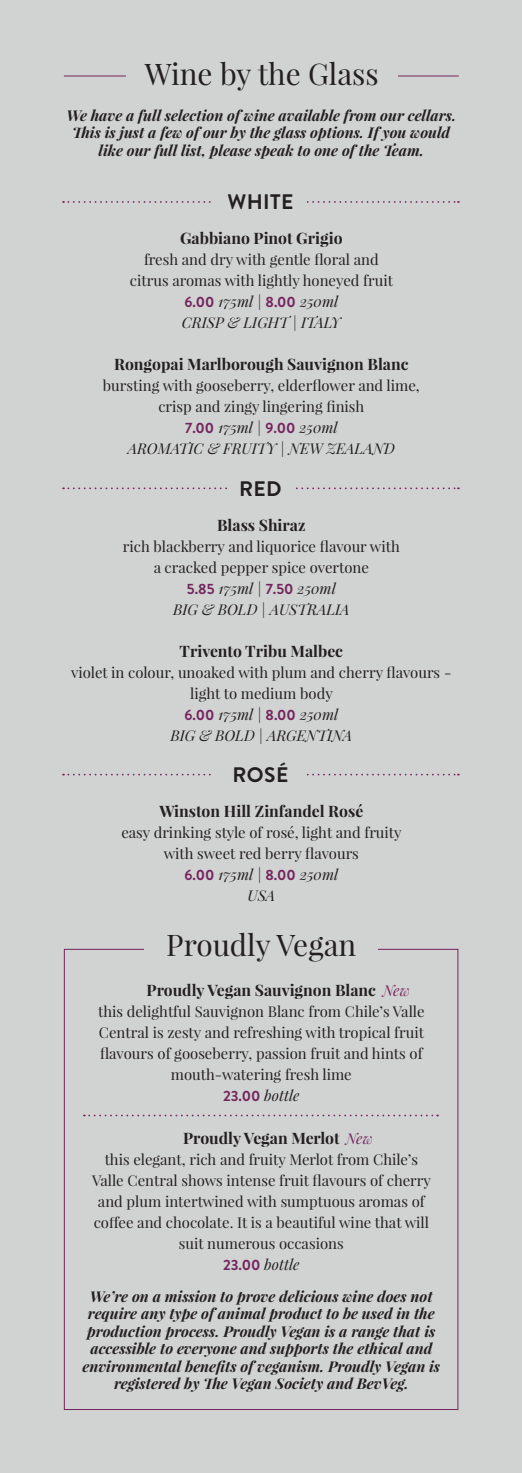
<style>
.page{position:relative;width:522px;height:1473px;background:#fff}
.page>*{position:absolute;margin:0;border:0;box-sizing:border-box;transform-origin:0 0}
.t1{font:29.75px "Playfair Display";color:#231f20}
.t2{font:700 21px "Brandon Grotesque";letter-spacing:.02em;color:#231f20}
.t3{font:700 15.75px "Playfair Display";color:#231f20}
.t4{font:14.88px/21px "Playfair Display";color:#231f20;text-align:center}
.t5{font:italic 700 14.88px/17.5px "Playfair Display";color:#231f20;text-align:center}
.s1{font-family:"Brandon Grotesque";font-weight:700;color:#74255e}
.s2{font-style:italic}
.s3{font-weight:400;font-style:italic;font-size:14.88px;color:#74255e}
</style>
<div class="page">
<div style="left:0;top:0;width:522px;height:1472px;background:#d1d2d2"></div>
<hr style="left:64px;top:76px;width:395px;height:1px;background:#74255e">
<div style="left:126px;top:53px;width:272px;height:32px;background:#d1d2d2"></div>
<svg style="left:63px;top:201px;width:396px;height:2px"></svg>
<svg style="left:63px;top:487px;width:396px;height:2px"></svg>
<svg style="left:63px;top:773px;width:396px;height:2px"></svg>
<svg style="left:84px;top:1114px;width:354px;height:2px"></svg>
<div style="left:214px;top:195px;width:93px;height:14px;background:#d1d2d2"></div>
<div style="left:228px;top:481px;width:65px;height:15px;background:#d1d2d2"></div>
<div style="left:214px;top:767px;width:93px;height:15px;background:#d1d2d2"></div>
<h1 class="t1" style="left:145px;top:55px;width:235px">Wine by the Glass</h1>
<p class="t5" style="left:66px;top:106px;width:391px">We have a full selection of wine available from our cellars.<br>This is just a few of our by the glass options. If you would like our full list, please speak to one of the Team.</p>
<h2 class="t2" style="left:227px;top:187px;width:68px">WHITE</h2>
<p class="t3" style="left:180px;top:228px;width:164px">Gabbiano Pinot Grigio</p>
<p class="t4" style="left:130px;top:249px;width:265px">fresh and dry with gentle floral and citrus aromas with lightly honeyed fruit<br><span class="s1">6.00</span> <span class="s2">175ml |</span> <span class="s1">8.00</span> <span class="s2">250ml<br>CRISP &amp; LIGHT | ITALY</span></p>
<p class="t3" style="left:114px;top:354px;width:296px">Rongopai Marlborough Sauvignon Blanc</p>
<p class="t4" style="left:103px;top:375px;width:318px">bursting with gooseberry, elderflower and lime, crisp and zingy lingering finish<br><span class="s1">7.00</span> <span class="s2">175ml |</span> <span class="s1">9.00</span> <span class="s2">250ml<br>AROMATIC &amp; FRUITY | NEW ZEALAND</span></p>
<h2 class="t2" style="left:239px;top:474px;width:44px">RED</h2>
<p class="t3" style="left:217px;top:515px;width:90px">Blass Shiraz</p>
<p class="t4" style="left:123px;top:535px;width:278px">rich blackberry and liquorice flavour with a cracked pepper spice overtone<br><span class="s1">5.85</span> <span class="s2">175ml |</span> <span class="s1">7.50</span> <span class="s2">250ml<br>BIG &amp; BOLD | AUSTRALIA</span></p>
<p class="t3" style="left:180px;top:641px;width:165px">Trivento Tribu Malbec</p>
<p class="t4" style="left:71px;top:661px;width:382px">violet in colour, unoaked with plum and cherry flavours - light to medium body<br><span class="s1">6.00</span> <span class="s2">175ml |</span> <span class="s1">8.00</span> <span class="s2">250ml<br>BIG &amp; BOLD | ARGENTINA</span></p>
<h2 class="t2" style="left:233px;top:760px;width:57px">ROSÉ</h2>
<p class="t3" style="left:159px;top:801px;width:205px">Winston Hill Zinfandel Rosé</p>
<p class="t4" style="left:121px;top:821px;width:282px">easy drinking style of rosé, light and fruity with sweet red berry flavours<br><span class="s1">6.00</span> <span class="s2">175ml |</span> <span class="s1">8.00</span> <span class="s2">250ml<br>USA</span></p>
<h1 class="t1" style="left:166px;top:926px;width:192px">Proudly Vegan</h1>
<p class="t3" style="left:147px;top:980px;width:265px">Proudly Vegan Sauvignon Blanc <span class="s3">New</span></p>
<p class="t4" style="left:98px;top:1001px;width:328px">this delightful Sauvignon Blanc from Chile’s Valle Central is zesty and refreshing with tropical fruit flavours of gooseberry, passion fruit and hints of mouth-watering fresh lime<br><span class="s1">23.00</span> <span class="s2">bottle</span></p>
<p class="t3" style="left:183px;top:1128px;width:191px">Proudly Vegan Merlot <span class="s3">New</span></p>
<p class="t4" style="left:92px;top:1148px;width:341px">this elegant, rich and fruity Merlot from Chile’s Valle Central shows intense fruit flavours of cherry and plum intertwined with sumptuous aromas of coffee and chocolate. It is a beautiful wine that will suit numerous occasions<br><span class="s1">23.00</span> <span class="s2">bottle</span></p>
<p class="t5" style="left:82px;top:1286px;width:359px">We’re on a mission to prove delicious wine does not require any type of animal product to be used in the production process. Proudly Vegan is a range that is accessible to everyone and supports the ethical and environmental benefits of veganism. Proudly Vegan is registered by The Vegan Society and BevVeg.</p>
</div>
